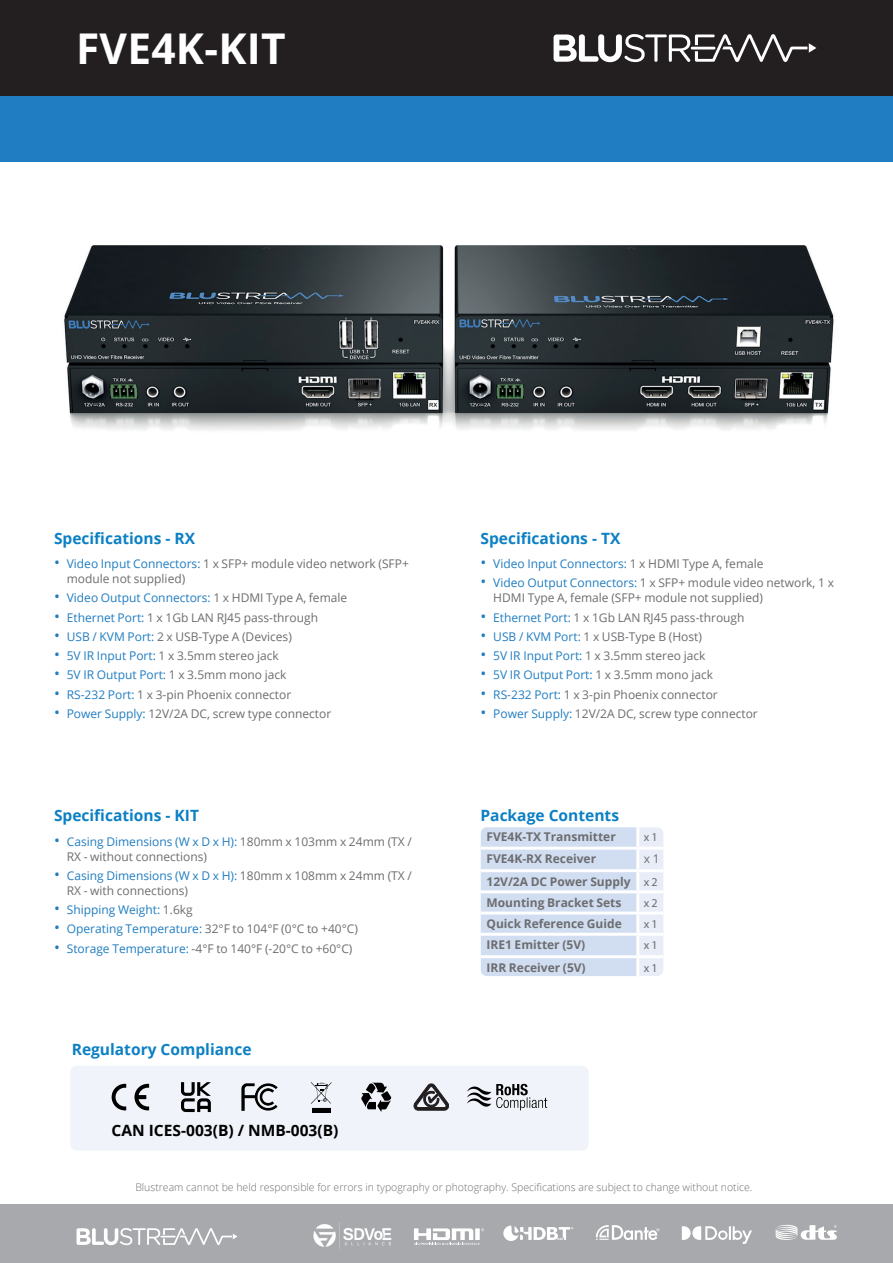
<style>
.page{position:relative;width:893px;height:1263px;background:#fff}
.page>*{position:absolute;margin:0;border:0;box-sizing:border-box;transform-origin:0 0}
.t1{font:700 42.45px "Open Sans";letter-spacing:.005em;color:#fff}
.t2{font:700 15.6px "Open Sans";color:#0c80c4}
.t3{font:700 15.6px "Open Sans";color:#000001}
.t4{font:12px/15px "Open Sans";color:#6c6d70}
.t5{font:12px "Open Sans";color:#207dc1}
.t6{font:700 12px/22.5px "Open Sans";color:#6c6d70;text-align:right}
.t7{font:12px "Myriad Pro";color:#6c6d70}
.t8{font:300 10.5px "Open Sans";color:#6c6d70}
.s1{font-size:15.6px;color:#207dc1}
.s2{color:#207dc1}
.s3{font-size:15.6px}
.s4{color:#6c6d70}
.s5{font-weight:400}
.s6{font-family:"Myriad Pro";font-weight:400}
</style>
<div class="page">
<div style="left:0;top:96px;width:893px;height:66px;background:#207dc1"></div>
<div style="left:0;top:1205px;width:893px;height:58px;background:#a8a9ad"></div>
<svg style="left:77px;top:1228px;width:160px;height:18px"></svg>
<svg style="left:503px;top:1225px;width:70px;height:16px"></svg>
<svg style="left:414px;top:1228px;width:70px;height:17px"></svg>
<svg style="left:596px;top:1225px;width:63px;height:15px"></svg>
<svg style="left:682px;top:1226px;width:70px;height:18px"></svg>
<svg style="left:776px;top:1225px;width:61px;height:15px"></svg>
<div style="left:0;top:0;width:893px;height:102px;background:#231f20"></div>
<div style="left:0;top:96px;width:893px;height:31px;background:#207dc1"></div>
<svg style="left:554px;top:34px;width:262px;height:29px"></svg>
<svg style="left:480px;top:827px;width:183px;height:149px;background:#d5e0f1"></svg>
<hr style="left:636px;top:827px;width:3px;height:20px;background:#fff">
<hr style="left:480px;top:847px;width:158px;height:3px;background:#fff">
<hr style="left:638px;top:847px;width:25px;height:3px;background:#fff">
<hr style="left:636px;top:850px;width:3px;height:19px;background:#fff">
<hr style="left:480px;top:869px;width:158px;height:3px;background:#fff">
<hr style="left:638px;top:869px;width:25px;height:3px;background:#fff">
<hr style="left:636px;top:872px;width:3px;height:18px;background:#fff">
<hr style="left:480px;top:890px;width:158px;height:3px;background:#fff">
<hr style="left:638px;top:890px;width:25px;height:3px;background:#fff">
<hr style="left:636px;top:893px;width:3px;height:18px;background:#fff">
<hr style="left:480px;top:911px;width:158px;height:3px;background:#fff">
<hr style="left:638px;top:911px;width:25px;height:3px;background:#fff">
<hr style="left:636px;top:914px;width:3px;height:19px;background:#fff">
<hr style="left:480px;top:933px;width:158px;height:3px;background:#fff">
<hr style="left:638px;top:933px;width:25px;height:3px;background:#fff">
<hr style="left:636px;top:936px;width:3px;height:19px;background:#fff">
<hr style="left:480px;top:955px;width:158px;height:3px;background:#fff">
<hr style="left:638px;top:955px;width:25px;height:3px;background:#fff">
<hr style="left:636px;top:958px;width:3px;height:18px;background:#fff">
<div style="left:70px;top:1066px;width:519px;height:84px;background:#f0f3f9;border-radius:6px"></div>
<img style="left:313px;top:1222px;width:78px;height:27px">
<img style="left:241px;top:1083px;width:37px;height:28px">
<svg style="left:361px;top:1083px;width:30px;height:28px"></svg>
<svg style="left:467px;top:1084px;width:80px;height:26px"></svg>
<svg style="left:112px;top:1084px;width:14px;height:26px"></svg>
<svg style="left:134px;top:1084px;width:15px;height:26px"></svg>
<svg style="left:181px;top:1082px;width:30px;height:30px"></svg>
<svg style="left:311px;top:1082px;width:21px;height:30px"></svg>
<svg style="left:414px;top:1084px;width:35px;height:26px"></svg>
<img style="left:64px;top:245px;width:770px;height:186px">
<h1 class="t1" style="left:76px;top:19px;width:211px">FVE4K-KIT</h1>
<h2 class="t2" style="left:54px;top:527px;width:143px">Specifications - RX</h2>
<p class="t4" style="left:67px;top:556px;width:344px;text-indent:-13px"><span class="s1">•</span> <span class="s2">Video Input Connectors:</span> 1 x SFP+ module video network (SFP+ module not supplied)</p>
<p class="t5" style="left:54px;top:590px;width:295px"><span class="s3">•</span> Video Output Connectors: <span class="s4">1 x HDMI Type A, female</span></p>
<p class="t4" style="left:54px;top:609px;width:266px"><span class="s1">•</span> <span class="s2">Ethernet Port:</span> 1 x 1Gb LAN RJ45 pass-through</p>
<p class="t4" style="left:54px;top:629px;width:239px"><span class="s1">•</span> <span class="s2">USB / KVM Port:</span> 2 x USB-Type A (Devices)</p>
<p class="t4" style="left:54px;top:648px;width:226px"><span class="s1">•</span> <span class="s2">5V IR Input Port:</span> 1 x 3.5mm stereo jack</p>
<p class="t5" style="left:54px;top:667px;width:234px"><span class="s3">•</span> 5V IR Output Port: <span class="s4">1 x 3.5mm mono jack</span></p>
<p class="t4" style="left:54px;top:686px;width:239px"><span class="s1">•</span> <span class="s2">RS-232 Port:</span> 1 x 3-pin Phoenix connector</p>
<p class="t4" style="left:54px;top:706px;width:279px"><span class="s1">•</span> <span class="s2">Power Supply:</span> 12V/2A DC, screw type connector</p>
<h2 class="t2" style="left:54px;top:804px;width:147px">Specifications - KIT</h2>
<p class="t4" style="left:67px;top:833px;width:347px;text-indent:-13px"><span class="s1">•</span> <span class="s2">Casing Dimensions (W x D x H):</span> 180mm x 103mm x 24mm (TX /<br>RX - without connections)</p>
<p class="t4" style="left:67px;top:868px;width:347px;text-indent:-13px"><span class="s1">•</span> <span class="s2">Casing Dimensions (W x D x H):</span> 180mm x 108mm x 24mm (TX /<br>RX - with connections)</p>
<p class="t5" style="left:54px;top:902px;width:140px"><span class="s3">•</span> Shipping Weight: <span class="s4">1.6kg</span></p>
<p class="t4" style="left:54px;top:921px;width:306px"><span class="s1">•</span> <span class="s2">Operating Temperature:</span> 32°F to 104°F (0°C to +40°C)</p>
<p class="t4" style="left:54px;top:940px;width:300px"><span class="s1">•</span> <span class="s2">Storage Temperature:</span> -4°F to 140°F (-20°C to +60°C)</p>
<h2 class="t2" style="left:72px;top:1038px;width:181px">Regulatory Compliance</h2>
<h2 class="t3" style="left:112px;top:1119px;width:228px">CAN ICES-003(B) / NMB-003(B)</h2>
<h2 class="t2" style="left:480px;top:527px;width:141px">Specifications - TX</h2>
<p class="t5" style="left:480px;top:556px;width:285px"><span class="s3">•</span> Video Input Connectors: <span class="s4">1 x HDMI Type A, female</span></p>
<p class="t4" style="left:493px;top:575px;width:342px;text-indent:-13px"><span class="s1">•</span> <span class="s2">Video Output Connectors:</span> 1 x SFP+ module video network, 1 x<br>HDMI Type A, female (SFP+ module not supplied)</p>
<p class="t4" style="left:480px;top:609px;width:266px"><span class="s1">•</span> <span class="s2">Ethernet Port:</span> 1 x 1Gb LAN RJ45 pass-through</p>
<p class="t4" style="left:480px;top:629px;width:223px"><span class="s1">•</span> <span class="s2">USB / KVM Port:</span> 1 x USB-Type B (Host)</p>
<p class="t4" style="left:480px;top:648px;width:226px"><span class="s1">•</span> <span class="s2">5V IR Input Port:</span> 1 x 3.5mm stereo jack</p>
<p class="t5" style="left:480px;top:667px;width:234px"><span class="s3">•</span> 5V IR Output Port: <span class="s4">1 x 3.5mm mono jack</span></p>
<p class="t4" style="left:480px;top:686px;width:239px"><span class="s1">•</span> <span class="s2">RS-232 Port:</span> 1 x 3-pin Phoenix connector</p>
<p class="t4" style="left:480px;top:706px;width:279px"><span class="s1">•</span> <span class="s2">Power Supply:</span> 12V/2A DC, screw type connector</p>
<h2 class="t2" style="left:480px;top:804px;width:140px">Package Contents</h2>
<p class="t6" style="left:486px;top:825px;width:131px">FVE4K-TX Transmitter</p>
<p class="t7" style="left:644px;top:829px;width:15px">x 1</p>
<p class="t6" style="left:486px;top:847px;width:111px">FVE4K-RX Receiver</p>
<p class="t6" style="left:486px;top:847px;width:175px"><span class="s5">x 1<br></span>12V/2A DC Power Supply <span class="s6">x 2</span></p>
<p class="t6" style="left:486px;top:891px;width:136px">Mounting Bracket Sets</p>
<p class="t7" style="left:644px;top:895px;width:15px">x 2</p>
<p class="t6" style="left:486px;top:912px;width:137px">Quick Reference Guide</p>
<p class="t7" style="left:644px;top:917px;width:15px">x 1</p>
<p class="t6" style="left:486px;top:933px;width:100px">IRE1 Emitter (5V)</p>
<p class="t7" style="left:644px;top:938px;width:15px">x 1</p>
<p class="t6" style="left:486px;top:956px;width:101px">IRR Receiver (5V)</p>
<p class="t7" style="left:644px;top:960px;width:15px">x 1</p>
<p class="t8" style="left:135px;top:1179px;width:619px">Blustream cannot be held responsible for errors in typography or photography. Specifications are subject to change without notice.</p>
</div>
